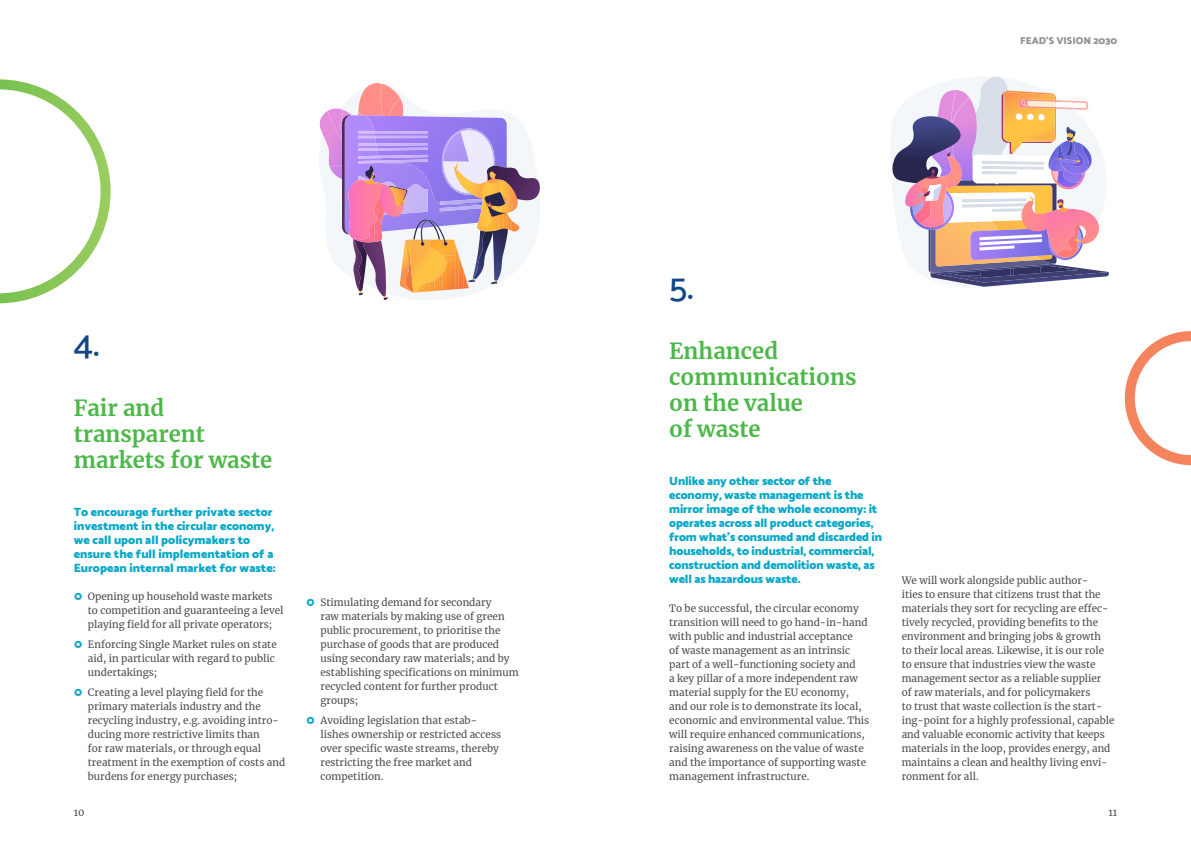
<style>
.page{position:relative;width:1191px;height:842px;background:#fff}
.page>*{position:absolute;margin:0;border:0;box-sizing:border-box;transform-origin:0 0}
.Title_Ask___questions{font:500 36px "Catamaran";color:#114785}
.Title_Ask___questions-2{font:700 22px/26px "Merriweather";color:#4cb848}
.Intro{font:900 12px/14px "Catamaran";letter-spacing:-.01em;color:#0aa8c7}
.Body{font:10px/14px "Merriweather";color:#4a4d4f}
.t1{font:900 10px "Catamaran";color:#939294}
</style>
<div class="page">
<svg style="left:319px;top:83px;width:221px;height:217px"></svg>
<svg style="left:891px;top:76px;width:217px;height:211px"></svg>
<svg style="left:0;top:79px;width:111px;height:224px"></svg>
<svg style="left:1124px;top:331px;width:67px;height:134px"></svg>
<p class="Title_Ask___questions" style="left:74px;top:316px;width:27px">4.</p>
<p class="Title_Ask___questions-2" style="left:74px;top:394px;width:200px">Fair and transparent markets for waste</p>
<p class="Intro" style="left:74px;top:505px;width:203px">To encourage further private sector investment in the circular economy, we call upon all policymakers to ensure the full implementation of a European internal market for waste:</p>
<p class="Body" style="left:88px;top:589px;width:197px">Opening up household waste markets to competition and guaranteeing a level playing field for all private operators;</p>
<p class="Body" style="left:88px;top:637px;width:190px">Enforcing Single Market rules on state aid, in particular with regard to public undertakings;</p>
<p class="Body" style="left:88px;top:685px;width:199px">Creating a level playing field for the primary materials industry and the recycling industry, e.g. avoiding intro&shy;ducing more restrictive limits than<br>for raw materials, or through equal treatment in the exemption of costs and burdens for energy purchases;</p>
<p class="Body" style="left:320px;top:595px;width:200px">Stimulating demand for secondary<br>raw materials by making use of green public procurement, to prioritise the purchase of goods that are produced using secondary raw materials; and by establishing specifications on minimum recycled content for further product groups;</p>
<p class="Body" style="left:320px;top:713px;width:182px">Avoiding legislation that estab&shy;lishes ownership or restricted access over specific waste streams, thereby restricting the free market and competition.</p>
<p class="t1" style="left:1020px;top:33px;width:99px">FEAD’S VISION 2030</p>
<p class="Title_Ask___questions" style="left:669px;top:260px;width:26px">5.</p>
<p class="Title_Ask___questions-2" style="left:669px;top:338px;width:189px">Enhanced communications on the value<br>of waste</p>
<p class="Intro" style="left:669px;top:474px;width:214px">Unlike any other sector of the economy, waste management is the mirror image of the whole economy: it operates across all product categories, from what’s consumed and discarded in households, to industrial, commercial, construction and demolition waste, as well as hazardous waste.</p>
<p class="Body" style="left:669px;top:601px;width:202px">To be successful, the circular economy transition will need to go hand-in-hand with public and industrial acceptance<br>of waste management as an intrinsic part of a well-functioning society and<br>a key pillar of a more independent raw material supply for the EU economy, and our role is to demonstrate its local, economic and environmental value. This will require enhanced communications, raising awareness on the value of waste and the importance of supporting waste management infrastructure.</p>
<p class="Body" style="left:901px;top:573px;width:214px">We will work alongside public author-<br>ities to ensure that citizens trust that the materials they sort for recycling are effec&shy;tively recycled, providing benefits to the environment and bringing jobs &amp; growth<br>to their local areas. Likewise, it is our role to ensure that industries view the waste management sector as a reliable supplier<br>of raw materials, and for policymakers<br>to trust that waste collection is the start&shy;ing-point for a highly professional, capable and valuable economic activity that keeps materials in the loop, provides energy, and maintains a clean and healthy living envi&shy;ronment for all.</p>
<p class="Body" style="left:74px;top:805px;width:12px">10</p>
<p class="Body" style="left:1108px;top:805px;width:10px">11</p>
</div>
